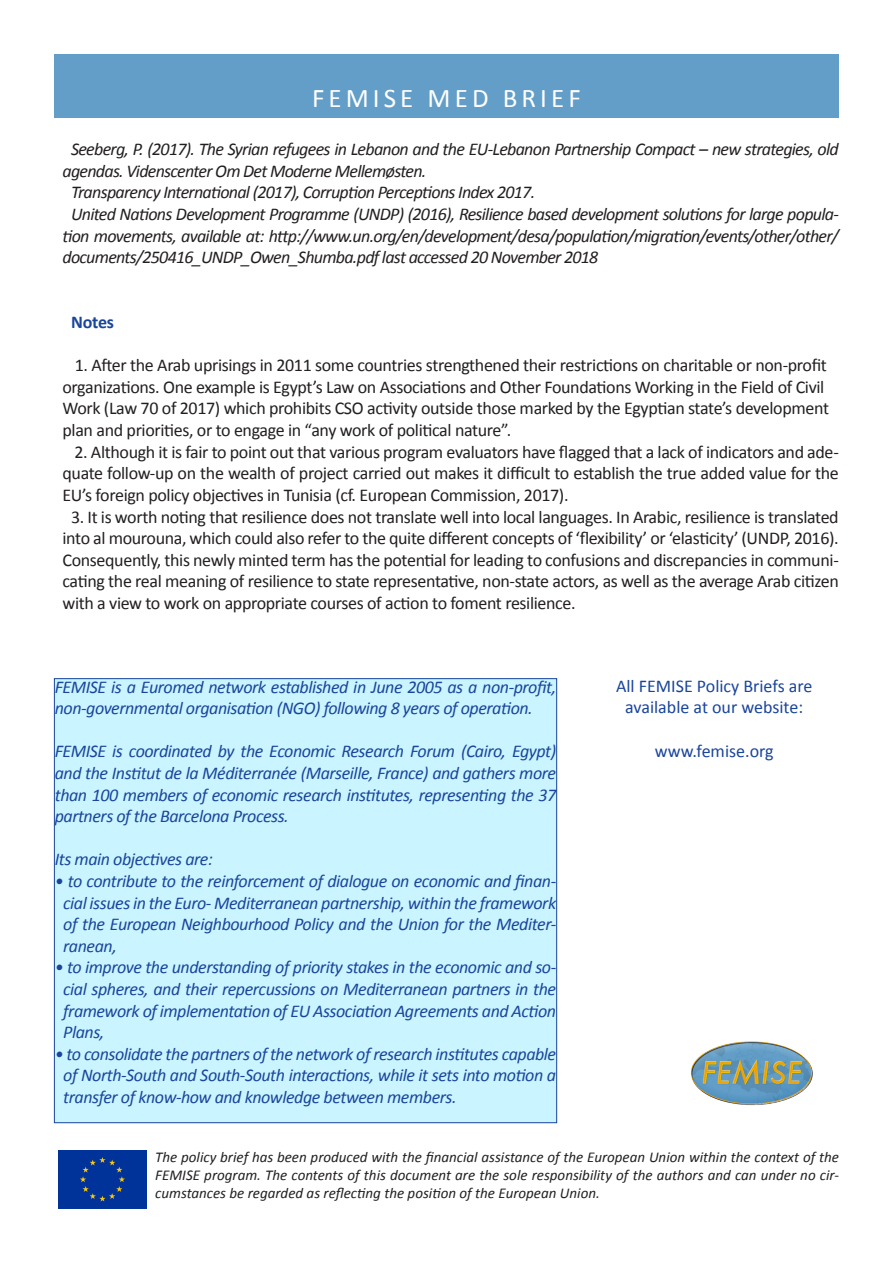
<style>
.page{position:relative;width:893px;height:1263px;background:#fff}
.page>*{position:absolute;margin:0;border:0;box-sizing:border-box;transform-origin:0 0}
.t1{font:27px "Calibri";letter-spacing:.15em;color:#fff}
.t2{font:18px/21.6px "Calibri";letter-spacing:-.02em;color:#231f20;text-align:justify}
.t3{font:italic 18px/21.6px "Calibri";letter-spacing:-.025em;color:#1a459c;text-align:justify}
.t4{font:italic 18px/21.6px "Calibri";letter-spacing:-.04em;color:#231f20}
.t5{font:18px "Calibri";color:#1a459c}
.t6{font:700 18px "Calibri";letter-spacing:-.01em;color:#1a459c}
.t7{font:italic 15px/18px "Calibri";color:#231f20;text-align:justify}
</style>
<div class="page">
<div style="left:54px;top:54px;width:785px;height:64px;background:#639ec8"></div>
<div style="left:54px;top:679px;width:503px;height:444px;background:#caf4ff"></div>
<img style="left:690px;top:1041px;width:123px;height:65px">
<div style="left:58px;top:1150px;width:88px;height:59px;background:#039"></div>
<p class="t1" style="left:312px;top:81px;width:270px">FEMISE MED BRIEF</p>
<p class="t4" style="left:63px;top:138px;width:778px;text-indent:9px">Seeberg, P. (2017). The Syrian refugees in Lebanon and the EU-Lebanon Partnership Compact – new strategies, old agendas. Videnscenter Om Det Moderne Mellemøsten.</p>
<p class="t4" style="left:71px;top:181px;width:466px">Transparency International (2017), Corruption Perceptions Index 2017.</p>
<p class="t4" style="left:63px;top:203px;width:778px;text-align:justify;text-indent:9px">United Nations Development Programme (UNDP) (2016), Resilience based development solutions for large popula&shy;tion movements, available at: http://www.un.org/en/development/desa/population/migration/events/other/other/ documents/250416_UNDP_Owen_Shumba.pdf last accessed 20 November 2018</p>
<p class="t6" style="left:71px;top:311px;width:45px">Notes</p>
<p class="t2" style="left:63px;top:355px;width:768px;text-align:left;text-indent:12px">1. After the Arab uprisings in 2011 some countries strengthened their restrictions on charitable or non-profit organizations. One example is Egypt’s Law on Associations and Other Foundations Working in the Field of Civil Work (Law 70 of 2017) which prohibits CSO activity outside those marked by the Egyptian state’s development plan and priorities, or to engage in “any work of political nature”.</p>
<p class="t2" style="left:63px;top:441px;width:778px;text-indent:12px">2. Although it is fair to point out that various program evaluators have flagged that a lack of indicators and ade&shy;quate follow-up on the wealth of project carried out makes it difficult to establish the true added value for the EU’s foreign policy objectives in Tunisia (cf. European Commission, 2017).</p>
<p class="t2" style="left:63px;top:506px;width:778px;text-indent:9px">3. It is worth noting that resilience does not translate well into local languages. In Arabic, resilience is translated into al mourouna, which could also refer to the quite different concepts of ‘flexibility’ or ‘elasticity’ (UNDP, 2016).<br>Consequently, this newly minted term has the potential for leading to confusions and discrepancies in communi&shy;cating the real meaning of resilience to state representative, non-state actors, as well as the average Arab citizen with a view to work on appropriate courses of action to foment resilience.</p>
<p class="t3" style="left:55px;top:675px;width:503px">FEMISE is a Euromed network established in June 2005 as a non-profit, non-governmental organisation (NGO) following 8 years of operation.</p>
<p class="t3" style="left:55px;top:740px;width:503px">FEMISE is coordinated by the Economic Research Forum (Cairo, Egypt) and the Institut de la Méditerranée (Marseille, France) and gathers more than 100 members of economic research institutes, representing the 37 partners of the Barcelona Process.</p>
<p class="t3" style="left:55px;top:848px;width:160px">Its main objectives are:</p>
<p class="t3" style="left:63px;top:869px;width:495px;text-indent:-9px">• to contribute to the reinforcement of dialogue on economic and finan&shy;cial issues in the Euro- Mediterranean partnership, within the framework of the European Neighbourhood Policy and the Union for the Mediter&shy;ranean,</p>
<p class="t3" style="left:63px;top:956px;width:495px;text-indent:-9px">• to improve the understanding of priority stakes in the economic and so&shy;cial spheres, and their repercussions on Mediterranean partners in the framework of implementation of EU Association Agreements and Action Plans,</p>
<p class="t3" style="left:63px;top:1042px;width:494px;text-indent:-9px">• to consolidate the partners of the network of research institutes capable of North-South and South-South interactions, while it sets into motion a transfer of know-how and knowledge between members.</p>
<p class="t5" style="left:616px;top:674px;width:198px">All FEMISE Policy Briefs are</p>
<p class="t5" style="left:625px;top:696px;width:179px">available at our website:</p>
<p class="t5" style="left:655px;top:739px;width:120px">www.femise.org</p>
<p class="t7" style="left:155px;top:1147px;width:685px">The policy brief has been produced with the financial assistance of the European Union within the context of the FEMISE program. The contents of this document are the sole responsibility of the authors and can under no cir&shy;cumstances be regarded as reflecting the position of the European Union.</p>
</div>
